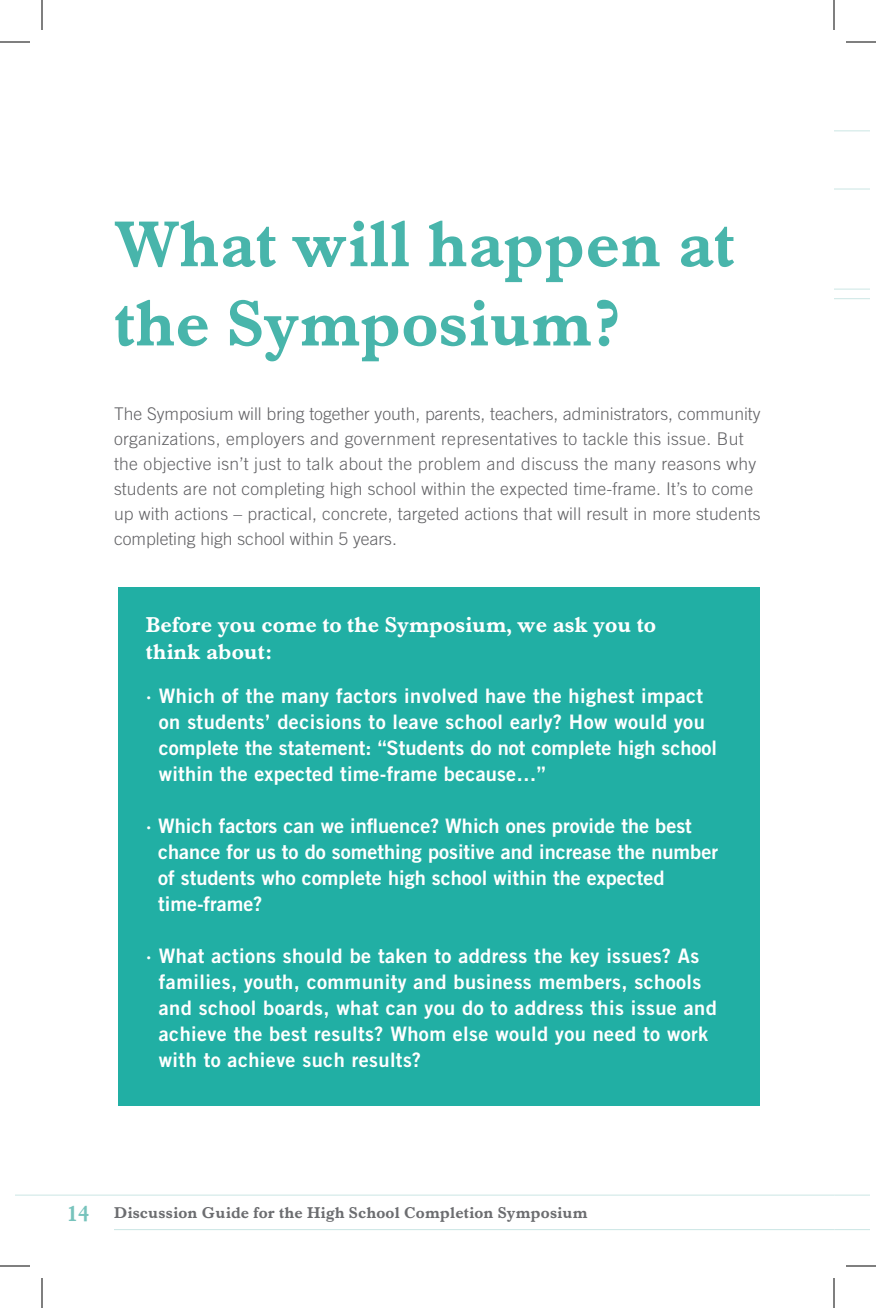
<style>
.page{position:relative;width:876px;height:1308px;background:#fff}
.page>*{position:absolute;margin:0;border:0;box-sizing:border-box;transform-origin:0 0}
.t1{font:66px/79.2px "Dutch 766 BT Bold A";color:#48b5ab}
.t2{font:22px/26.4px "Dutch 766 BT Bold A";color:#fff}
.t3{font:20px/26px "Trade Gothic Bold Two";letter-spacing:.02em;color:#fff}
.t4{font:20px/26px "Trade Gothic Bold Two";color:#fff}
.t5{font:300 17.6px/25px "Trade Gothic";letter-spacing:.01em;color:#636366}
.t6{font:16px "Dutch 766 BT Bold A";letter-spacing:.01em;color:#6c6d70}
.s1{font-size:22px;color:#77c3bc}
</style>
<div class="page">
<hr style="left:114px;top:1229px;width:720px;height:1px;background:#cbe6e4">
<hr style="left:15px;top:1195px;width:819px;height:1px;background:#cbe6e4">
<hr style="left:835px;top:1229px;width:35px;height:1px;background:#cbe6e4">
<hr style="left:835px;top:1195px;width:35px;height:1px;background:#cbe6e4">
<div style="left:119px;top:588px;width:641px;height:518px;background:#21afa4"></div>
<hr style="left:834px;top:298px;width:36px;height:1px;background:#cbe6e4">
<hr style="left:834px;top:131px;width:36px;height:1px;background:#cbe6e4">
<hr style="left:834px;top:189px;width:36px;height:1px;background:#cbe6e4">
<hr style="left:834px;top:289px;width:36px;height:1px;background:#cbe6e4">
<hr style="left:0;top:42px;width:30px;height:1px;background:#000">
<hr style="left:846px;top:42px;width:30px;height:1px;background:#000">
<hr style="left:0;top:1266px;width:30px;height:1px;background:#000">
<hr style="left:846px;top:1266px;width:30px;height:1px;background:#000">
<hr style="left:42px;top:0;width:1px;height:30px;background:#000">
<hr style="left:42px;top:1278px;width:1px;height:30px;background:#000">
<hr style="left:834px;top:0;width:1px;height:30px;background:#000">
<hr style="left:834px;top:1278px;width:1px;height:30px;background:#000">
<h1 class="t1" style="left:114px;top:203px;width:622px">What will happen at the Symposium?</h1>
<p class="t5" style="left:114px;top:401px;width:648px">The Symposium will bring together youth, parents, teachers, administrators, community organizations, employers and government representatives to tackle this issue. But the objective isn’t just to talk about the problem and discuss the many reasons why students are not completing high school within the expected time-frame. It’s to come up with actions – practical, concrete, targeted actions that will result in more students completing high school within 5 years.</p>
<p class="t2" style="left:146px;top:611px;width:512px">Before you come to the Symposium, we ask you to think about:</p>
<p class="t3" style="left:159px;top:682px;width:560px;text-indent:-13px">· Which of the many factors involved have the highest impact on students’ decisions to leave school early? How would you complete the statement: “Students do not complete high school within the expected time-frame because…”</p>
<p class="t4" style="left:158px;top:812px;width:561px;text-indent:-12px">· Which factors can we influence? Which ones provide the best chance for us to do something positive and increase the number of students who complete high school within the expected time-frame?</p>
<p class="t3" style="left:159px;top:942px;width:559px;text-indent:-13px">· What actions should be taken to address the key issues? As families, youth, community and business members, schools and school boards, what can you do to address this issue and achieve the best results? Whom else would you need to work with to achieve such results?</p>
<p class="t6" style="left:67px;top:1203px;width:522px"><span class="s1">14</span> Discussion Guide for the High School Completion Symposium</p>
</div>
